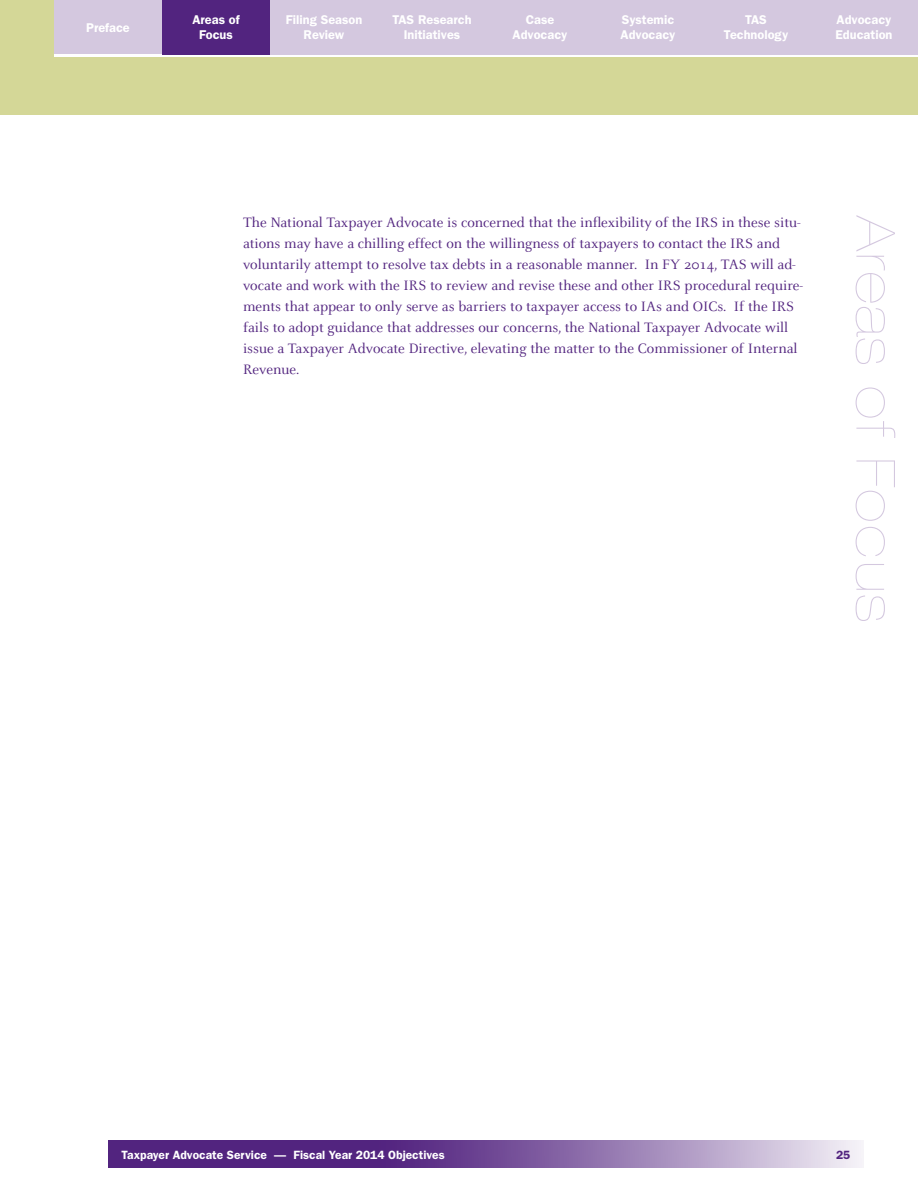
<style>
.page{position:relative;width:918px;height:1188px;background:#fff}
.page>*{position:absolute;margin:0;border:0;box-sizing:border-box;transform-origin:0 0}
.t1{font:900 expanded 54px "Helvetica Neue";letter-spacing:.04em;color:#d4c8df}
.t2{font:15px/21px "Celeste";color:#52247f}
.t3{font:600 12.75px/15px "Franklin Gothic";color:#fff;text-align:center}
.t4{font:600 12px "Franklin Gothic";color:#fff}
.t5{font:600 12px "Franklin Gothic";color:#52247f}
</style>
<div class="page">
<svg style="left:108px;top:1141px;width:756px;height:27px;background:#8260a2"></svg>
<div style="left:0;top:0;width:918px;height:114px;background:#d4d797"></div>
<div style="left:54px;top:0;width:108px;height:54px;background:#d4c8df"></div>
<hr style="left:54px;top:54px;width:864px;height:3px;background:#fff">
<div style="left:486px;top:0;width:108px;height:54px;background:#d4c8df"></div>
<div style="left:594px;top:0;width:108px;height:54px;background:#d4c8df"></div>
<div style="left:702px;top:0;width:108px;height:54px;background:#d4c8df"></div>
<div style="left:810px;top:0;width:108px;height:54px;background:#d4c8df"></div>
<div style="left:162px;top:0;width:108px;height:54px;background:#52247f"></div>
<div style="left:270px;top:0;width:108px;height:54px;background:#d4c8df"></div>
<div style="left:378px;top:0;width:108px;height:54px;background:#d4c8df"></div>
<p class="t3" style="left:192px;top:12px;width:49px">Areas of<br>Focus</p>
<p class="t3" style="left:86px;top:20px;width:45px">Preface</p>
<p class="t3" style="left:513px;top:12px;width:56px">Case<br>Advocacy</p>
<p class="t3" style="left:621px;top:12px;width:56px;text-align:left">Systemic<br>Advocacy</p>
<p class="t3" style="left:724px;top:12px;width:66px">TAS<br>Technology</p>
<p class="t3" style="left:836px;top:12px;width:58px;text-align:left">Advocacy<br>Education</p>
<p class="t3" style="left:286px;top:12px;width:78px">Filing Season<br>Review</p>
<p class="t3" style="left:392px;top:12px;width:81px">TAS Research<br>Initiatives</p>
<p class="t2" style="left:243px;top:212px;width:562px">The National Taxpayer Advocate is concerned that the inflexibility of the IRS in these situ&shy;ations may have a chilling effect on the willingness of taxpayers to contact the IRS and voluntarily attempt to resolve tax debts in a reasonable manner. In FY 2014, TAS will ad&shy;vocate and work with the IRS to review and revise these and other IRS procedural require&shy;ments that appear to only serve as barriers to taxpayer access to IAs and OICs. If the IRS fails to adopt guidance that addresses our concerns, the National Taxpayer Advocate will issue a Taxpayer Advocate Directive, elevating the matter to the Commissioner of Internal Revenue.</p>
<h1 class="t1" style="left:907px;top:216px;width:407px;rotate:90deg">Areas of Focus</h1>
<p class="t4" style="left:122px;top:1148px;width:325px">Taxpayer Advocate Service — Fiscal Year 2014 Objectives</p>
<p class="t5" style="left:836px;top:1148px;width:16px">25</p>
</div>
